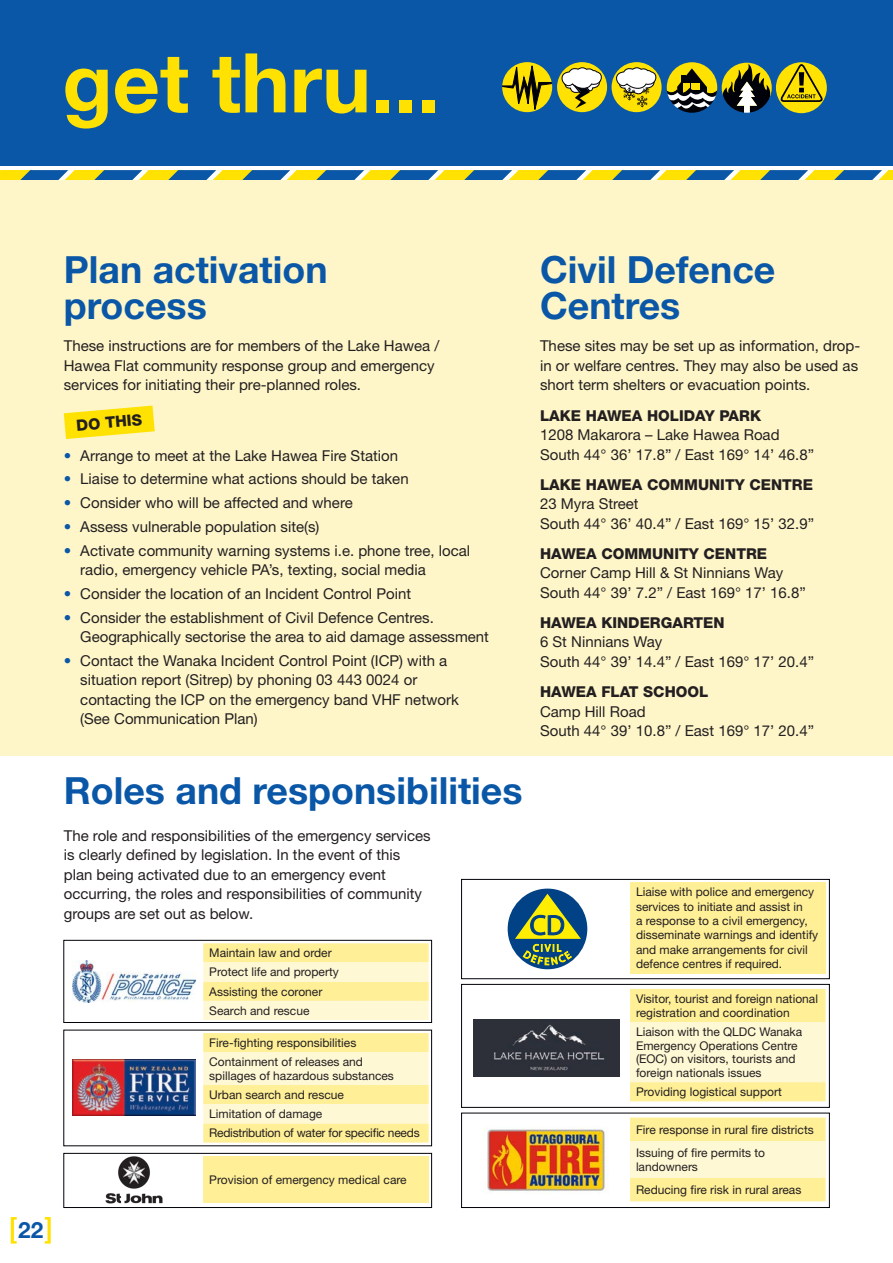
<style>
.page{position:relative;width:893px;height:1263px;background:#fff}
.page>*{position:absolute;margin:0;border:0;box-sizing:border-box;transform-origin:0 0}
.t1{font:700 82.5px "Helvetica Neue LT Std";color:#ffe201}
.t2{font:700 37.5px/36px "Helvetica Neue LT Std";color:#0a57a7}
.t3{font:700 22.5px "Helvetica Neue LT Std";color:#0a57a7}
.Body_Copy{font:800 15.6px "Helvetica Neue LT Std";color:#231f20}
.t4{font:15px/19.5px "Helvetica Neue LT Std";color:#231f20}
.t5{font:12px/13.5px "Helvetica Neue LT Std";color:#231f20}
.t6{font:12px "Helvetica Neue LT Std";letter-spacing:-.02em;color:#231f20}
.s1{font-weight:800}
.s2{color:#0a57a7}
</style>
<div class="page">
<div style="left:0;top:170px;width:893px;height:11px;background:#ffe201"></div>
<svg style="left:0;top:170px;width:149px;height:11px"></svg>
<svg style="left:168px;top:170px;width:55px;height:11px"></svg>
<svg style="left:242px;top:170px;width:55px;height:11px"></svg>
<svg style="left:316px;top:170px;width:55px;height:11px"></svg>
<svg style="left:390px;top:170px;width:55px;height:11px"></svg>
<svg style="left:463px;top:170px;width:56px;height:11px"></svg>
<svg style="left:537px;top:170px;width:56px;height:11px"></svg>
<svg style="left:611px;top:170px;width:55px;height:11px"></svg>
<svg style="left:685px;top:170px;width:55px;height:11px"></svg>
<svg style="left:759px;top:170px;width:55px;height:11px"></svg>
<svg style="left:833px;top:170px;width:55px;height:11px"></svg>
<div style="left:0;top:0;width:893px;height:166px;background:#0a57a7"></div>
<div style="left:0;top:181px;width:893px;height:575px;background:#fef6c9"></div>
<svg style="left:11px;top:1217px;width:6px;height:26px"></svg>
<svg style="left:45px;top:1217px;width:6px;height:26px"></svg>
<div style="left:461px;top:1113px;width:369px;height:95px;border:1px solid #010209"></div>
<img style="left:485px;top:1126px;width:124px;height:67px">
<div style="left:64px;top:940px;width:368px;height:83px;border:1px solid #010209"></div>
<div style="left:64px;top:1153px;width:368px;height:55px;border:1px solid #010209"></div>
<div style="left:461px;top:879px;width:369px;height:100px;border:1px solid #010209"></div>
<div style="left:461px;top:984px;width:369px;height:123px;border:1px solid #010209"></div>
<svg style="left:64px;top:406px;width:91px;height:33px"></svg>
<svg style="left:203px;top:943px;width:226px;height:77px"></svg>
<div style="left:203px;top:1156px;width:226px;height:47px;background:#ffef97"></div>
<svg style="left:203px;top:1033px;width:226px;height:109px"></svg>
<div style="left:630px;top:882px;width:196px;height:91px;background:#ffef97"></div>
<div style="left:630px;top:989px;width:196px;height:112px;background:#ffef97"></div>
<div style="left:630px;top:1022px;width:196px;height:60px;background:#fef8d4"></div>
<div style="left:630px;top:1117px;width:196px;height:84px;background:#ffef97"></div>
<div style="left:630px;top:1141px;width:196px;height:37px;background:#fef8d4"></div>
<img style="left:72px;top:960px;width:123px;height:42px">
<img style="left:72px;top:1059px;width:123px;height:56px">
<img style="left:105px;top:1156px;width:58px;height:47px">
<div style="left:508px;top:888px;width:79px;height:81px;background:#014286;border-radius:50%"></div>
<svg style="left:515px;top:894px;width:66px;height:71px"></svg>
<img style="left:473px;top:1020px;width:147px;height:57px">
<div style="left:609px;top:60px;width:55px;height:54px;border:3px solid #0a57a7;border-radius:50%"></div>
<div style="left:664px;top:60px;width:56px;height:55px;border:3px solid #0a57a7;border-radius:50%"></div>
<svg style="left:502px;top:60px;width:157px;height:54px"></svg>
<svg style="left:665px;top:64px;width:105px;height:50px"></svg>
<div style="left:719px;top:60px;width:55px;height:55px;border:3px solid #0a57a7;border-radius:50%"></div>
<svg style="left:774px;top:61px;width:54px;height:54px"></svg>
<div style="left:773px;top:60px;width:57px;height:56px;border:3px solid #0a57a7;border-radius:50%"></div>
<svg style="left:780px;top:63px;width:43px;height:40px"></svg>
<p class="t1" style="left:62px;top:32px;width:379px">get thru...</p>
<h3 class="t3" style="left:18px;top:1216px;width:27px">22</h3>
<p class="t2" style="left:64px;top:251px;width:265px">Plan activation process</p>
<p class="t2" style="left:540px;top:251px;width:237px">Civil Defence<br>Centres</p>
<p class="t4" style="left:64px;top:336px;width:377px">These instructions are for members of the Lake Hawea /<br>Hawea Flat community response group and emergency services for initiating their pre-planned roles.</p>
<p class="t4" style="left:540px;top:336px;width:322px">These sites may be set up as information, drop&shy;in or welfare centres. They may also be used as short term shelters or evacuation points.</p>
<p class="t4" style="left:540px;top:405px;width:276px"><span class="s1">LAKE HAWEA HOLIDAY PARK<br></span>1208 Makarora – Lake Hawea Road<br>South 44° 36’ 17.8” / East 169° 14’ 46.8”</p>
<p class="t4" style="left:540px;top:474px;width:276px"><span class="s1">LAKE HAWEA COMMUNITY CENTRE<br></span>23 Myra Street<br>South 44° 36’ 40.4” / East 169° 15’ 32.9”</p>
<p class="t4" style="left:540px;top:543px;width:267px"><span class="s1">HAWEA COMMUNITY CENTRE<br></span>Corner Camp Hill &amp; St Ninnians Way<br>South 44° 39’ 7.2” / East 169° 17’ 16.8”</p>
<p class="t4" style="left:540px;top:613px;width:276px"><span class="s1">HAWEA KINDERGARTEN<br></span>6 St Ninnians Way<br>South 44° 39’ 14.4” / East 169° 17’ 20.4”</p>
<p class="t4" style="left:540px;top:682px;width:276px"><span class="s1">HAWEA FLAT SCHOOL<br></span>Camp Hill Road<br>South 44° 39’ 10.8” / East 169° 17’ 20.4”</p>
<p class="Body_Copy" style="left:76px;top:416px;width:67px;rotate:-5deg">DO THIS</p>
<p class="t4" style="left:64px;top:445px;width:336px"><span class="s2">•</span> Arrange to meet at the Lake Hawea Fire Station</p>
<p class="t4" style="left:64px;top:469px;width:346px"><span class="s2">•</span> Liaise to determine what actions should be taken</p>
<p class="t4" style="left:64px;top:493px;width:290px"><span class="s2">•</span> Consider who will be affected and where</p>
<p class="t4" style="left:64px;top:517px;width:257px"><span class="s2">•</span> Assess vulnerable population site(s)</p>
<p class="t4" style="left:80px;top:540px;width:391px;text-indent:-16px"><span class="s2">•</span> Activate community warning systems i.e. phone tree, local radio, emergency vehicle PA’s, texting, social media</p>
<p class="t4" style="left:64px;top:584px;width:349px"><span class="s2">•</span> Consider the location of an Incident Control Point</p>
<p class="t4" style="left:80px;top:607px;width:410px;text-indent:-16px"><span class="s2">•</span> Consider the establishment of Civil Defence Centres.<br>Geographically sectorise the area to aid damage assessment</p>
<p class="t4" style="left:80px;top:651px;width:380px;text-indent:-16px"><span class="s2">•</span> Contact the Wanaka Incident Control Point (ICP) with a situation report (Sitrep) by phoning 03 443 0024 or contacting the ICP on the emergency band VHF network (See Communication Plan)</p>
<p class="t2" style="left:64px;top:772px;width:460px">Roles and responsibilities</p>
<p class="t4" style="left:64px;top:825px;width:368px">The role and responsibilities of the emergency services is clearly defined by legislation. In the event of this plan being activated due to an emergency event occurring, the roles and responsibilities of community groups are set out as below.</p>
<p class="t5" style="left:209px;top:946px;width:124px">Maintain law and order</p>
<p class="t5" style="left:209px;top:965px;width:131px">Protect life and property</p>
<p class="t5" style="left:209px;top:984px;width:115px">Assisting the coroner</p>
<p class="t5" style="left:209px;top:1003px;width:102px">Search and rescue</p>
<p class="t5" style="left:209px;top:1036px;width:149px">Fire-fighting responsibilities</p>
<p class="t5" style="left:209px;top:1055px;width:186px">Containment of releases and spillages of hazardous substances</p>
<p class="t5" style="left:209px;top:1088px;width:136px">Urban search and rescue</p>
<p class="t5" style="left:209px;top:1107px;width:115px">Limitation of damage</p>
<p class="t6" style="left:209px;top:1126px;width:212px">Redistribution of water for specific needs</p>
<p class="t5" style="left:209px;top:1173px;width:199px">Provision of emergency medical care</p>
<p class="t5" style="left:636px;top:885px;width:184px;line-height:14.4px">Liaise with police and emergency services to initiate and assist in<br>a response to a civil emergency, disseminate warnings and identify and make arrangements for civil</p>
<p class="t5" style="left:636px;top:957px;width:148px">defence centres if required.</p>
<p class="t5" style="left:636px;top:991px;width:184px;line-height:14.4px">Visitor, tourist and foreign national registration and coordination</p>
<p class="t5" style="left:636px;top:1025px;width:168px">Liaison with the QLDC Wanaka<br>Emergency Operations Centre (EOC) on visitors, tourists and foreign nationals issues</p>
<p class="t5" style="left:636px;top:1085px;width:147px">Providing logistical support</p>
<p class="t5" style="left:636px;top:1122px;width:179px">Fire response in rural fire districts</p>
<p class="t5" style="left:636px;top:1146px;width:131px">Issuing of fire permits to landowners</p>
<p class="t5" style="left:636px;top:1183px;width:167px">Reducing fire risk in rural areas</p>
</div>
